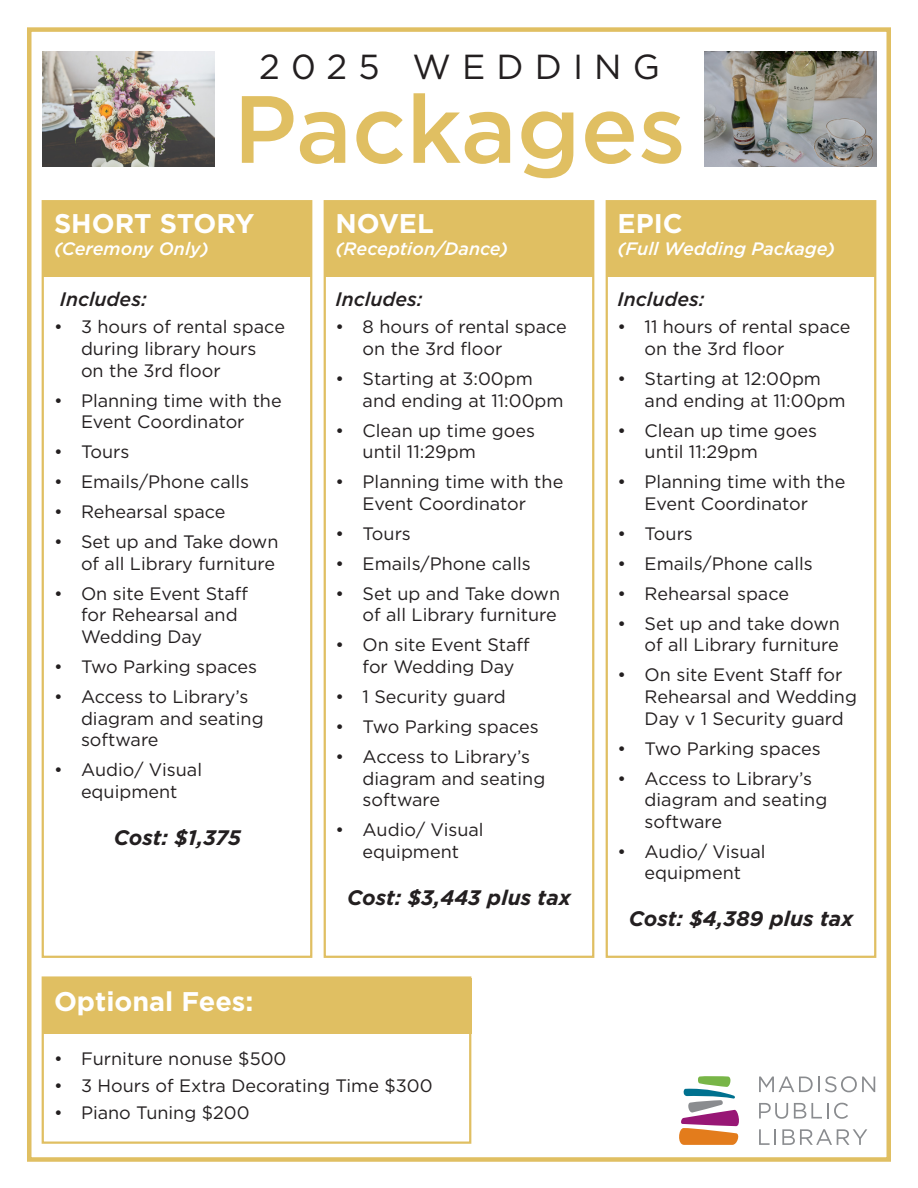
<style>
.page{position:relative;width:918px;height:1188px;background:#fff}
.page>*{position:absolute;margin:0;border:0;box-sizing:border-box;transform-origin:0 0}
.t1{font:500 95.25px "Gotham";color:#e0bf62}
.t2{font:34.8px "Gotham";letter-spacing:.32em;color:#231f20}
.t3{font:700 27px "Gotham";color:#fff}
.t4{font:italic 700 21px "Gotham";color:#231f20}
.t5{font:italic 500 19.5px "Gotham";color:#231f20}
.t6{font:18px/21.6px "Gotham";color:#231f20}
.t7{font:italic 500 18px "Gotham";color:#fff}
</style>
<div class="page">
<svg style="left:759px;top:1076px;width:116px;height:16px"></svg>
<svg style="left:759px;top:1103px;width:29px;height:16px"></svg>
<svg style="left:794px;top:1103px;width:54px;height:16px"></svg>
<svg style="left:759px;top:1129px;width:17px;height:16px"></svg>
<svg style="left:782px;top:1129px;width:85px;height:16px"></svg>
<svg style="left:679px;top:1076px;width:60px;height:69px"></svg>
<div style="left:42px;top:200px;width:270px;height:758px;border:2px solid #e0bf62"></div>
<div style="left:43px;top:202px;width:268px;height:74px;background:#e0bf62"></div>
<div style="left:324px;top:200px;width:270px;height:758px;border:2px solid #e0bf62"></div>
<div style="left:325px;top:202px;width:268px;height:74px;background:#e0bf62"></div>
<div style="left:606px;top:200px;width:270px;height:758px;border:2px solid #e0bf62"></div>
<div style="left:607px;top:202px;width:268px;height:74px;background:#e0bf62"></div>
<div style="left:42px;top:976px;width:429px;height:168px;border:2px solid #e0bf62"></div>
<div style="left:43px;top:978px;width:429px;height:56px;background:#e0bf62"></div>
<img style="left:43px;top:51px;width:172px;height:115px">
<img style="left:704px;top:51px;width:172px;height:115px">
<div style="left:27px;top:27px;width:864px;height:1135px;border:4px solid #e0bf62"></div>
<p class="t2" style="left:259px;top:45px;width:403px">2025 WEDDING</p>
<p class="t1" style="left:233px;top:67px;width:454px">Packages</p>
<p class="t3" style="left:54px;top:206px;width:202px">SHORT STORY</p>
<p class="t7" style="left:54px;top:237px;width:156px">(Ceremony Only)</p>
<p class="t5" style="left:60px;top:287px;width:89px">Includes:</p>
<p class="t6" style="left:81px;top:316px;width:205px;text-indent:-27px">• 3 hours of rental space during library hours<br>on the 3rd floor</p>
<p class="t6" style="left:54px;top:389px;width:229px;text-align:center">• Planning time with the<br>Event Coordinator</p>
<p class="t6" style="left:54px;top:441px;width:77px">• Tours</p>
<p class="t6" style="left:54px;top:471px;width:197px">• Emails/Phone calls</p>
<p class="t6" style="left:54px;top:501px;width:173px">• Rehearsal space</p>
<p class="t6" style="left:54px;top:531px;width:226px;text-align:right">• Set up and Take down of all Library furniture</p>
<p class="t6" style="left:81px;top:582px;width:169px;text-indent:-27px">• On site Event Staff for Rehearsal and<br>Wedding Day</p>
<p class="t6" style="left:54px;top:655px;width:205px">• Two Parking spaces</p>
<p class="t6" style="left:81px;top:685px;width:184px;text-indent:-27px">• Access to Library’s diagram and seating software</p>
<p class="t6" style="left:54px;top:759px;width:150px;text-align:center">• Audio/ Visual equipment</p>
<p class="t4" style="left:114px;top:823px;width:129px">Cost: $1,375</p>
<p class="t3" style="left:54px;top:984px;width:201px">Optional Fees:</p>
<p class="t3" style="left:336px;top:206px;width:100px">NOVEL</p>
<p class="t7" style="left:336px;top:237px;width:174px">(Reception/Dance)</p>
<p class="t5" style="left:336px;top:287px;width:89px">Includes:</p>
<p class="t6" style="left:363px;top:316px;width:206px;text-indent:-27px">• 8 hours of rental space on the 3rd floor</p>
<p class="t6" style="left:363px;top:367px;width:203px;text-indent:-27px">• Starting at 3:00pm and ending at 11:00pm</p>
<p class="t6" style="left:363px;top:419px;width:174px;text-indent:-27px">• Clean up time goes until 11:29pm</p>
<p class="t6" style="left:336px;top:471px;width:229px;text-align:center">• Planning time with the<br>Event Coordinator</p>
<p class="t6" style="left:336px;top:522px;width:77px">• Tours</p>
<p class="t6" style="left:336px;top:552px;width:197px">• Emails/Phone calls</p>
<p class="t6" style="left:336px;top:582px;width:226px;text-align:right">• Set up and Take down of all Library furniture</p>
<p class="t6" style="left:363px;top:634px;width:169px;text-indent:-27px">• On site Event Staff for Wedding Day</p>
<p class="t6" style="left:336px;top:685px;width:172px">• 1 Security guard</p>
<p class="t6" style="left:336px;top:715px;width:205px">• Two Parking spaces</p>
<p class="t6" style="left:363px;top:745px;width:184px;text-indent:-27px">• Access to Library’s diagram and seating software</p>
<p class="t6" style="left:336px;top:819px;width:150px;text-align:center">• Audio/ Visual equipment</p>
<p class="t4" style="left:347px;top:883px;width:225px">Cost: $3,443 plus tax</p>
<p class="t6" style="left:54px;top:1047px;width:234px">• Furniture nonuse $500</p>
<p class="t6" style="left:54px;top:1074px;width:380px">• 3 Hours of Extra Decorating Time $300</p>
<p class="t6" style="left:54px;top:1101px;width:197px">• Piano Tuning $200</p>
<p class="t3" style="left:618px;top:206px;width:67px">EPIC</p>
<p class="t7" style="left:618px;top:237px;width:219px">(Full Wedding Package)</p>
<p class="t5" style="left:618px;top:287px;width:89px">Includes:</p>
<p class="t6" style="left:645px;top:316px;width:207px;text-indent:-27px">• 11 hours of rental space on the 3rd floor</p>
<p class="t6" style="left:645px;top:367px;width:203px;text-indent:-27px">• Starting at 12:00pm and ending at 11:00pm</p>
<p class="t6" style="left:645px;top:419px;width:174px;text-indent:-27px">• Clean up time goes until 11:29pm</p>
<p class="t6" style="left:618px;top:471px;width:229px;text-align:center">• Planning time with the<br>Event Coordinator</p>
<p class="t6" style="left:618px;top:522px;width:77px">• Tours</p>
<p class="t6" style="left:618px;top:552px;width:197px">• Emails/Phone calls</p>
<p class="t6" style="left:618px;top:582px;width:173px">• Rehearsal space</p>
<p class="t6" style="left:618px;top:612px;width:224px;text-align:right">• Set up and take down of all Library furniture</p>
<p class="t6" style="left:645px;top:664px;width:214px;text-indent:-27px">• On site Event Staff for<br>Rehearsal and Wedding<br>Day v 1 Security guard</p>
<p class="t6" style="left:618px;top:737px;width:205px">• Two Parking spaces</p>
<p class="t6" style="left:645px;top:767px;width:184px;text-indent:-27px">• Access to Library’s diagram and seating software</p>
<p class="t6" style="left:618px;top:840px;width:150px;text-align:center">• Audio/ Visual equipment</p>
<p class="t4" style="left:629px;top:905px;width:226px">Cost: $4,389 plus tax</p>
</div>
